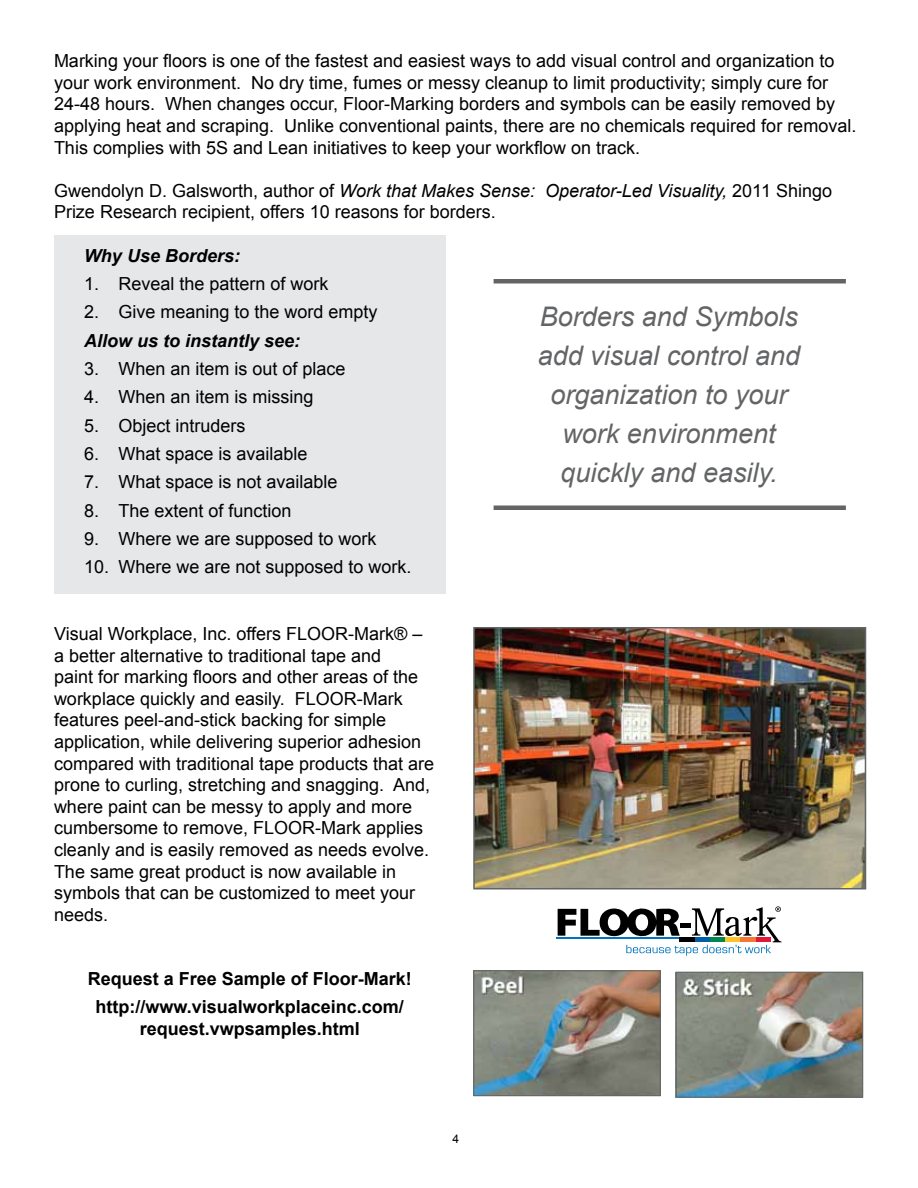
<style>
.page{position:relative;width:918px;height:1188px;background:#fff}
.page>*{position:absolute;margin:0;border:0;box-sizing:border-box;transform-origin:0 0}
.t1{font:italic 27px/39px "Arial";color:#636466;text-align:center}
.t2{font:18px/21.6px "Arial";color:#000}
.t3{font:700 18px/28.3px "Arial";color:#000;text-align:center}
.t4{font:italic 700 18px "Arial";color:#000}
.t5{font:12px "Arial";color:#000}
.s1{font-style:italic}
</style>
<div class="page">
<div style="left:54px;top:236px;width:392px;height:358px;background:#e6e7e8"></div>
<hr style="left:557px;top:937px;width:123px;height:2px;background:#0074bc">
<svg style="left:558px;top:906px;width:223px;height:50px"></svg>
<img style="left:475px;top:972px;width:184px;height:122px">
<div style="left:473px;top:970px;width:188px;height:126px;border:1px solid #636466"></div>
<img style="left:678px;top:974px;width:183px;height:122px">
<div style="left:676px;top:972px;width:187px;height:126px;border:1px solid #636466"></div>
<img style="left:476px;top:630px;width:387px;height:256px">
<div style="left:473px;top:627px;width:393px;height:262px;border:2px solid #636466"></div>
<div style="left:494px;top:279px;width:352px;height:5px;background:#636466"></div>
<hr style="left:494px;top:506px;width:352px;height:4px;background:#636466">
<p class="t2" style="left:54px;top:50px;width:804px">Marking your floors is one of the fastest and easiest ways to add visual control and organization to your work environment. No dry time, fumes or messy cleanup to limit productivity; simply cure for 24-48 hours. When changes occur, Floor-Marking borders and symbols can be easily removed by applying heat and scraping. Unlike conventional paints, there are no chemicals required for removal.<br>This complies with 5S and Lean initiatives to keep your workflow on track.</p>
<p class="t2" style="left:54px;top:180px;width:780px">Gwendolyn D. Galsworth, author of <span class="s1">Work that Makes Sense: Operator-Led Visuality,</span> 2011 Shingo<br>Prize Research recipient, offers 10 reasons for borders.</p>
<p class="t4" style="left:84px;top:244px;width:158px">Why Use Borders:</p>
<p class="t2" style="left:84px;top:273px;width:246px">1. Reveal the pattern of work</p>
<p class="t2" style="left:84px;top:301px;width:295px">2. Give meaning to the word empty</p>
<p class="t4" style="left:84px;top:329px;width:218px">Allow us to instantly see:</p>
<p class="t2" style="left:84px;top:358px;width:263px">3. When an item is out of place</p>
<p class="t2" style="left:84px;top:386px;width:231px">4. When an item is missing</p>
<p class="t2" style="left:84px;top:415px;width:163px">5. Object intruders</p>
<p class="t2" style="left:84px;top:443px;width:225px">6. What space is available</p>
<p class="t2" style="left:84px;top:471px;width:255px">7. What space is not available</p>
<p class="t2" style="left:84px;top:500px;width:209px">8. The extent of function</p>
<p class="t2" style="left:84px;top:528px;width:294px">9. Where we are supposed to work</p>
<p class="t2" style="left:84px;top:556px;width:329px">10. Where we are not supposed to work.</p>
<h1 class="t1" style="left:538px;top:297px;width:264px">Borders and Symbols add visual control and organization to your work environment quickly and easily.</h1>
<p class="t2" style="left:54px;top:623px;width:382px">Visual Workplace, Inc. offers FLOOR-Mark® – a better alternative to traditional tape and<br>paint for marking floors and other areas of the workplace quickly and easily. FLOOR-Mark features peel-and-stick backing for simple application, while delivering superior adhesion compared with traditional tape products that are prone to curling, stretching and snagging. And, where paint can be messy to apply and more cumbersome to remove, FLOOR-Mark applies cleanly and is easily removed as needs evolve.<br>The same great product is now available in symbols that can be customized to meet your needs.</p>
<p class="t3" style="left:88px;top:965px;width:326px">Request a Free Sample of Floor-Mark! http://www.visualworkplaceinc.com/</p>
<p class="t3" style="left:140px;top:1015px;width:222px">request.vwpsamples.html</p>
<p class="t5" style="left:453px;top:1131px;width:8px">4</p>
</div>
